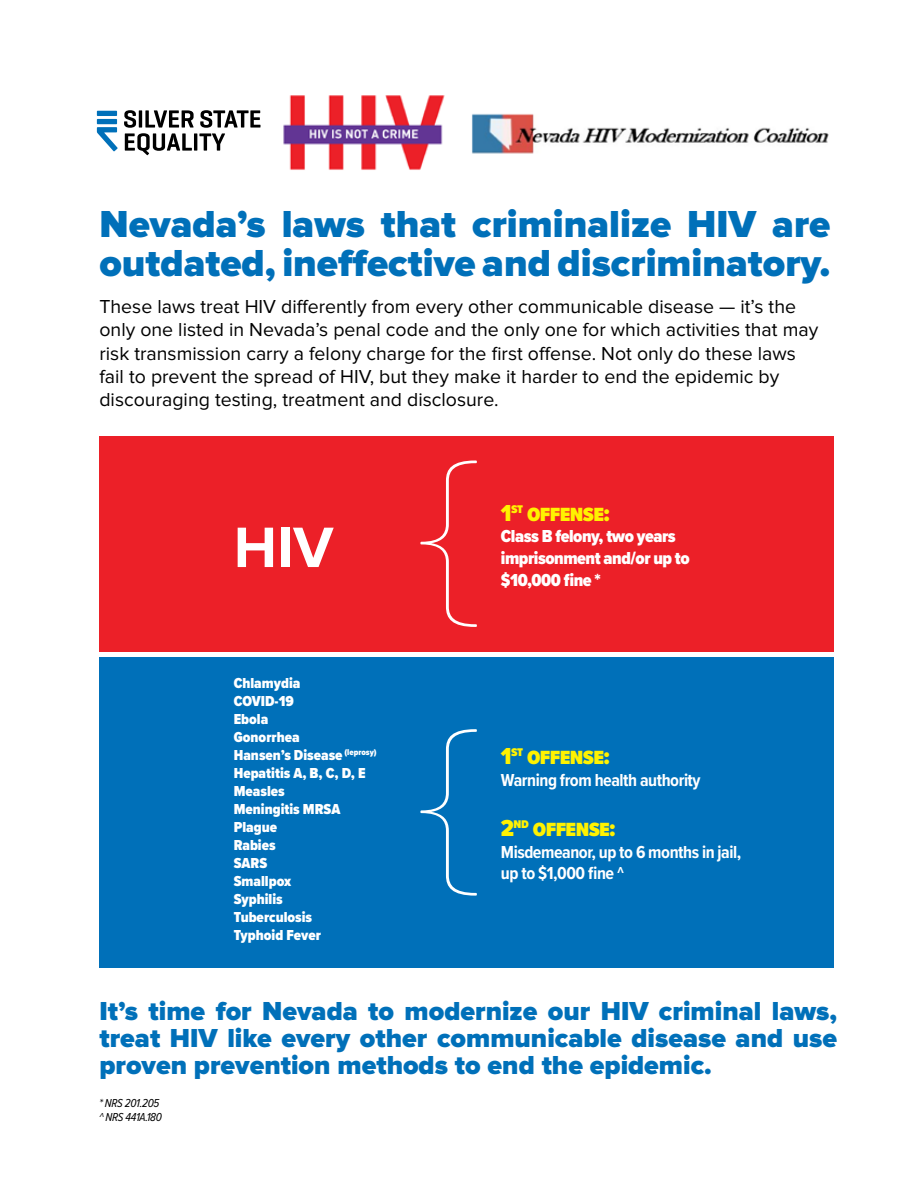
<style>
.page{position:relative;width:918px;height:1188px;background:#fff}
.page>*{position:absolute;margin:0;border:0;box-sizing:border-box;transform-origin:0 0}
.t1{font:700 59.1px "Proxima Nova";color:#fff}
.t2{font:900 39px/39px "Proxima Nova";color:#0070b9}
.t3{font:900 27px/27px "Proxima Nova";color:#0070b9;text-align:justify}
.t4{font:900 24px "Proxima Nova Cond";letter-spacing:-.025em;color:#fff200}
.t5{font:19.5px/23.4px "Proxima Nova";color:#000}
.t6{font:700 18px/21.6px "Proxima Nova Cond";letter-spacing:-.025em;color:#fff}
.t7{font:900 18px/21.6px "Proxima Nova Cond";letter-spacing:-.025em;color:#fff}
.t8{font:900 15px/18px "Proxima Nova Cond";color:#fff}
.t9{font:italic 12px/14.4px "Proxima Nova Cond";letter-spacing:-.025em;color:#000}
</style>
<div class="page">
<img style="left:472px;top:114px;width:357px;height:40px">
<div style="left:97px;top:111px;width:20px;height:5px;background:#0070b9"></div>
<div style="left:97px;top:119px;width:20px;height:5px;background:#0070b9"></div>
<svg style="left:97px;top:127px;width:21px;height:24px"></svg>
<svg style="left:124px;top:110px;width:137px;height:45px"></svg>
<img style="left:283px;top:95px;width:162px;height:75px">
<div style="left:99px;top:657px;width:735px;height:311px;background:#0070b9"></div>
<div style="left:99px;top:436px;width:735px;height:216px;background:#ec2028"></div>
<svg style="left:420px;top:461px;width:57px;height:166px"></svg>
<svg style="left:420px;top:729px;width:57px;height:167px"></svg>
<h2 class="t2" style="left:99px;top:205px;width:733px">Nevada’s laws that criminalize HIV are outdated, ineffective and discriminatory.</h2>
<p class="t5" style="left:99px;top:295px;width:720px">These laws treat HIV differently from every other communicable disease — it’s the only one listed in Nevada’s penal code and the only one for which activities that may risk transmission carry a felony charge for the first offense. Not only do these laws fail to prevent the spread of HIV, but they make it harder to end the epidemic by discouraging testing, treatment and disclosure.</p>
<h1 class="t1" style="left:234px;top:514px;width:101px">HIV</h1>
<p class="t8" style="left:234px;top:674px;width:145px">Chlamydia<br>COVID-19<br>Ebola<br>Gonorrhea<br>Hansen’s Disease <sup>(leprosy)<br></sup>Hepatitis A, B, C, D, E<br>Measles<br>Meningitis MRSA<br>Plague<br>Rabies<br>SARS<br>Smallpox<br>Syphilis<br>Tuberculosis<br>Typhoid Fever</p>
<p class="t4" style="left:501px;top:495px;width:110px">1<sup>st</sup> offense:</p>
<p class="t7" style="left:501px;top:525px;width:190px">Class B felony, two years imprisonment and/or up to</p>
<p class="t7" style="left:501px;top:569px;width:101px">$10,000 fine *</p>
<p class="t4" style="left:501px;top:739px;width:110px">1<sup>st</sup> offense:</p>
<p class="t6" style="left:501px;top:769px;width:201px">Warning from health authority</p>
<p class="t4" style="left:501px;top:811px;width:116px">2<sup>nd</sup> offense:</p>
<p class="t6" style="left:501px;top:841px;width:242px">Misdemeanor, up to 6 months in jail, up to $1,000 fine ^</p>
<h3 class="t3" style="left:99px;top:999px;width:739px">It’s time for Nevada to modernize our HIV criminal laws, treat HIV like every other communicable disease and use proven prevention methods to end the epidemic.</h3>
<p class="t9" style="left:99px;top:1095px;width:64px">* NRS 201.205 ^ NRS 441A.180</p>
</div>
